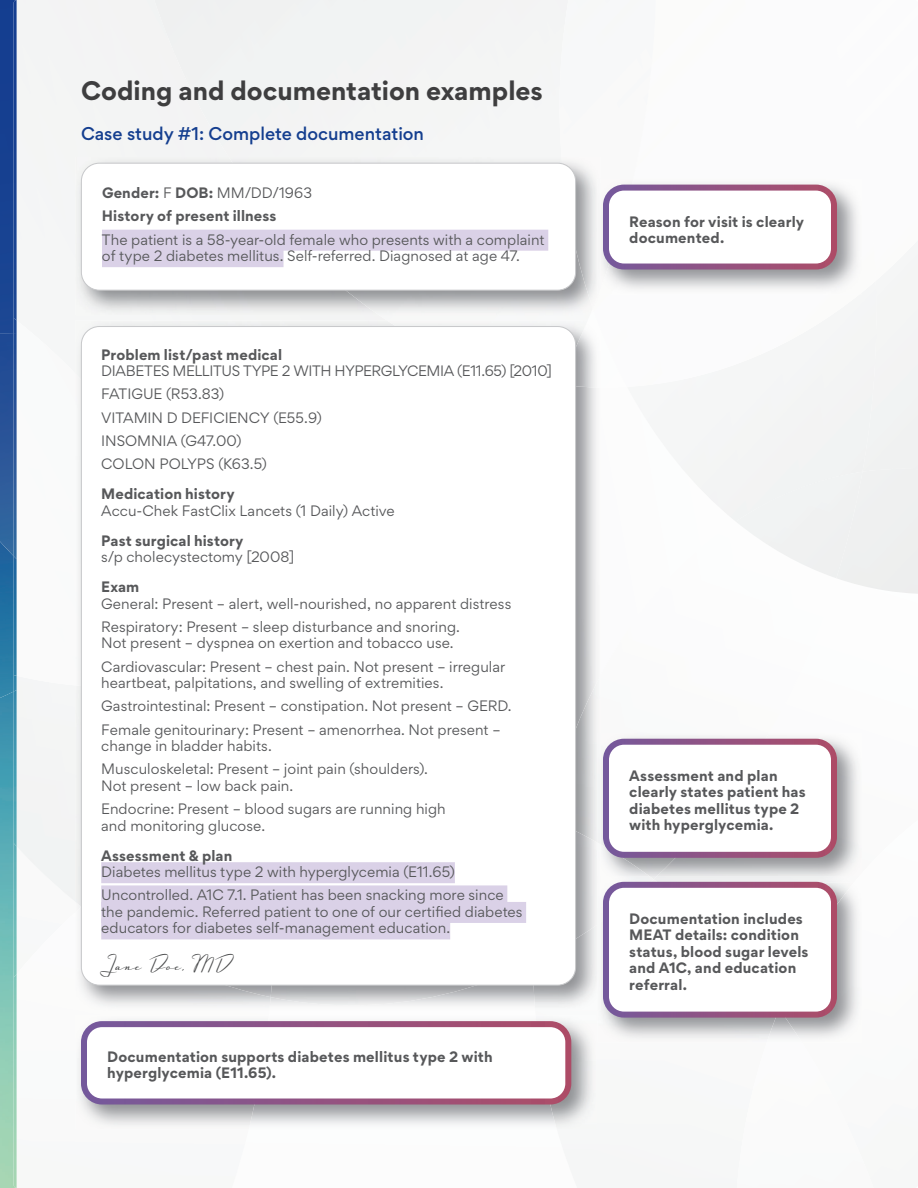
<style>
.page{position:relative;width:918px;height:1188px;background:#fff}
.page>*{position:absolute;margin:0;border:0;box-sizing:border-box;transform-origin:0 0}
.t1{font:700 24px "Gordita";color:#3e3e3f}
.t2{font:22.5px "Luxus Brut";letter-spacing:.045em;color:#494a4b}
.t3{font:500 16.5px "Gordita";color:#143e8f}
.t4{font:13.5px/23.2px "Gordita";letter-spacing:.005em;color:#57585a}
.t5{font:700 13.5px/16.5px "Gordita";letter-spacing:.01em;color:#57585a}
.t6{font:13.5px/23.2px "Gordita";letter-spacing:-.02em;color:#57585a}
.s1{font-weight:400}
</style>
<div class="page">
<div style="left:876px;top:281px;width:31px;height:154px;background:#f3f3f4"></div>
<div style="left:836px;top:469px;width:82px;height:125px;background:#eff0f0"></div>
<img style="left:862px;top:469px;width:41px;height:3px">
<img style="left:736px;top:472px;width:126px;height:106px">
<div style="left:755px;top:472px;width:107px;height:38px;background:#f1f3f3"></div>
<img style="left:379px;top:315px;width:8px;height:5px">
<div style="left:154px;top:0;width:406px;height:157px;background:#f3f3f4"></div>
<img style="left:0;top:698px;width:14px;height:490px">
<img style="left:14px;top:846px;width:3px;height:128px">
<img style="left:14px;top:698px;width:3px;height:148px">
<img style="left:14px;top:974px;width:3px;height:214px">
<img style="left:0;top:556px;width:17px;height:142px">
<img style="left:14px;top:559px;width:3px;height:133px">
<img style="left:0;top:0;width:14px;height:334px">
<img style="left:14px;top:0;width:3px;height:318px">
<img style="left:14px;top:318px;width:3px;height:241px">
<img style="left:0;top:334px;width:14px;height:222px">
<div style="left:17px;top:846px;width:58px;height:56px;background:#f1f3f3"></div>
<img style="left:576px;top:675px;width:25px;height:144px">
<img style="left:75px;top:320px;width:312px;height:54px">
<img style="left:387px;top:321px;width:201px;height:63px">
<img style="left:78px;top:907px;width:193px;height:103px">
<img style="left:81px;top:972px;width:193px;height:25px">
<img style="left:576px;top:819px;width:21px;height:144px">
<div style="left:81px;top:327px;width:495px;height:658px;background:#fff;border-radius:18px"></div>
<img style="left:75px;top:157px;width:154px;height:158px">
<img style="left:562px;top:157px;width:39px;height:151px">
<div style="left:81px;top:163px;width:495px;height:127px;background:#fff;border-radius:18px"></div>
<div style="left:102px;top:230px;width:446px;height:21px;background:#dad1e7"></div>
<div style="left:102px;top:246px;width:182px;height:21px;background:#dad1e7"></div>
<div style="left:81px;top:163px;width:495px;height:128px;border:1px solid #c7c8ca;border-radius:18px"></div>
<img style="left:597px;top:179px;width:265px;height:115px">
<img style="left:601px;top:179px;width:32px;height:109px">
<svg style="left:598px;top:288px;width:3px;height:6px"></svg>
<div style="left:606px;top:188px;width:228px;height:79px;background:#fff;border-radius:18px"></div>
<div style="left:603px;top:185px;width:234px;height:85px;border:6px solid #fff;border-radius:18px"></div>
<img style="left:769px;top:737px;width:90px;height:139px">
<img style="left:601px;top:735px;width:168px;height:141px">
<img style="left:601px;top:844px;width:48px;height:32px">
<img style="left:597px;top:733px;width:4px;height:109px">
<div style="left:606px;top:742px;width:228px;height:113px;background:#fff;border-radius:18px"></div>
<div style="left:603px;top:739px;width:234px;height:119px;border:6px solid #fff;border-radius:18px"></div>
<img style="left:802px;top:882px;width:57px;height:157px">
<img style="left:600px;top:922px;width:167px;height:118px">
<img style="left:601px;top:889px;width:11px;height:33px">
<img style="left:767px;top:1018px;width:35px;height:21px">
<img style="left:600px;top:922px;width:1px;height:88px">
<svg style="left:854px;top:873px;width:5px;height:9px"></svg>
<svg style="left:649px;top:876px;width:9px;height:6px"></svg>
<div style="left:606px;top:885px;width:228px;height:130px;background:#fff;border-radius:18px"></div>
<div style="left:603px;top:882px;width:234px;height:136px;border:6px solid #fff;border-radius:18px"></div>
<img style="left:77px;top:1015px;width:192px;height:114px">
<img style="left:536px;top:1015px;width:59px;height:114px">
<div style="left:84px;top:1024px;width:484px;height:78px;background:#fff;border-radius:18px"></div>
<div style="left:81px;top:1021px;width:490px;height:84px;border:6px solid #fff;border-radius:18px"></div>
<div style="left:101px;top:862px;width:354px;height:21px;background:#dad1e7"></div>
<div style="left:101px;top:885px;width:406px;height:21px;background:#dad1e7"></div>
<div style="left:101px;top:902px;width:425px;height:21px;background:#dad1e7"></div>
<div style="left:101px;top:918px;width:349px;height:21px;background:#dad1e7"></div>
<h1 class="t1" style="left:81px;top:71px;width:463px">Coding and documentation examples</h1>
<p class="t3" style="left:81px;top:121px;width:345px">Case study #1: Complete documentation</p>
<p class="t5" style="left:102px;top:181px;width:212px;line-height:23.2px">Gender: <span class="s1">F</span> DOB: <span class="s1">MM/DD/1963<br></span>History of present illness</p>
<p class="t4" style="left:102px;top:231px;width:444px;line-height:16.5px">The patient is a 58-year-old female who presents with a complaint of type 2 diabetes mellitus. Self-referred. Diagnosed at age 47.</p>
<p class="t5" style="left:101px;top:346px;width:182px">Problem list/past medical</p>
<p class="t6" style="left:101px;top:359px;width:452px">DIABETES MELLITUS TYPE 2 WITH HYPERGLYCEMIA (E11.65) [2010]<br>FATIGUE (R53.83)<br>VITAMIN D DEFICIENCY (E55.9)<br>INSOMNIA (G47.00)<br>COLON POLYPS (K63.5)</p>
<p class="t5" style="left:101px;top:485px;width:135px">Medication history</p>
<p class="t4" style="left:101px;top:499px;width:295px">Accu-Chek FastClix Lancets (1 Daily) Active</p>
<p class="t5" style="left:101px;top:532px;width:144px">Past surgical history</p>
<p class="t4" style="left:101px;top:545px;width:195px">s/p cholecystectomy [2008]</p>
<p class="t5" style="left:101px;top:578px;width:40px">Exam</p>
<p class="t4" style="left:101px;top:592px;width:412px">General: Present – alert, well-nourished, no apparent distress<br>Respiratory: Present – sleep disturbance and snoring.</p>
<p class="t4" style="left:101px;top:631px;width:406px">Not present – dyspnea on exertion and tobacco use.<br>Cardiovascular: Present – chest pain. Not present – irregular</p>
<p class="t4" style="left:101px;top:671px;width:412px">heartbeat, palpitations, and swelling of extremities.<br>Gastrointestinal: Present – constipation. Not present – GERD.<br>Female genitourinary: Present – amenorrhea. Not present –</p>
<p class="t4" style="left:101px;top:734px;width:328px">change in bladder habits.<br>Musculoskeletal: Present – joint pain (shoulders).</p>
<p class="t4" style="left:101px;top:774px;width:346px">Not present – low back pain.<br>Endocrine: Present – blood sugars are running high</p>
<p class="t4" style="left:101px;top:813px;width:165px">and monitoring glucose.</p>
<p class="t5" style="left:101px;top:847px;width:133px">Assessment &amp; plan</p>
<p class="t4" style="left:101px;top:860px;width:404px">Diabetes mellitus type 2 with hyperglycemia (E11.65)<br>Uncontrolled. A1C 7.1. Patient has been snacking more since</p>
<p class="t4" style="left:101px;top:903px;width:423px;line-height:16.5px">the pandemic. Referred patient to one of our certified diabetes educators for diabetes self-management education.</p>
<h2 class="t2" style="left:101px;top:949px;width:132px">Jane Doe, MD</h2>
<p class="t5" style="left:107px;top:1048px;width:387px">Documentation supports diabetes mellitus type 2 with hyperglycemia (E11.65).</p>
<p class="t5" style="left:629px;top:213px;width:176px">Reason for visit is clearly documented.</p>
<p class="t5" style="left:629px;top:767px;width:178px">Assessment and plan clearly states patient has diabetes mellitus type 2 with hyperglycemia.</p>
<p class="t5" style="left:629px;top:910px;width:181px">Documentation includes<br>MEAT details: condition status, blood sugar levels and A1C, and education referral.</p>
</div>
